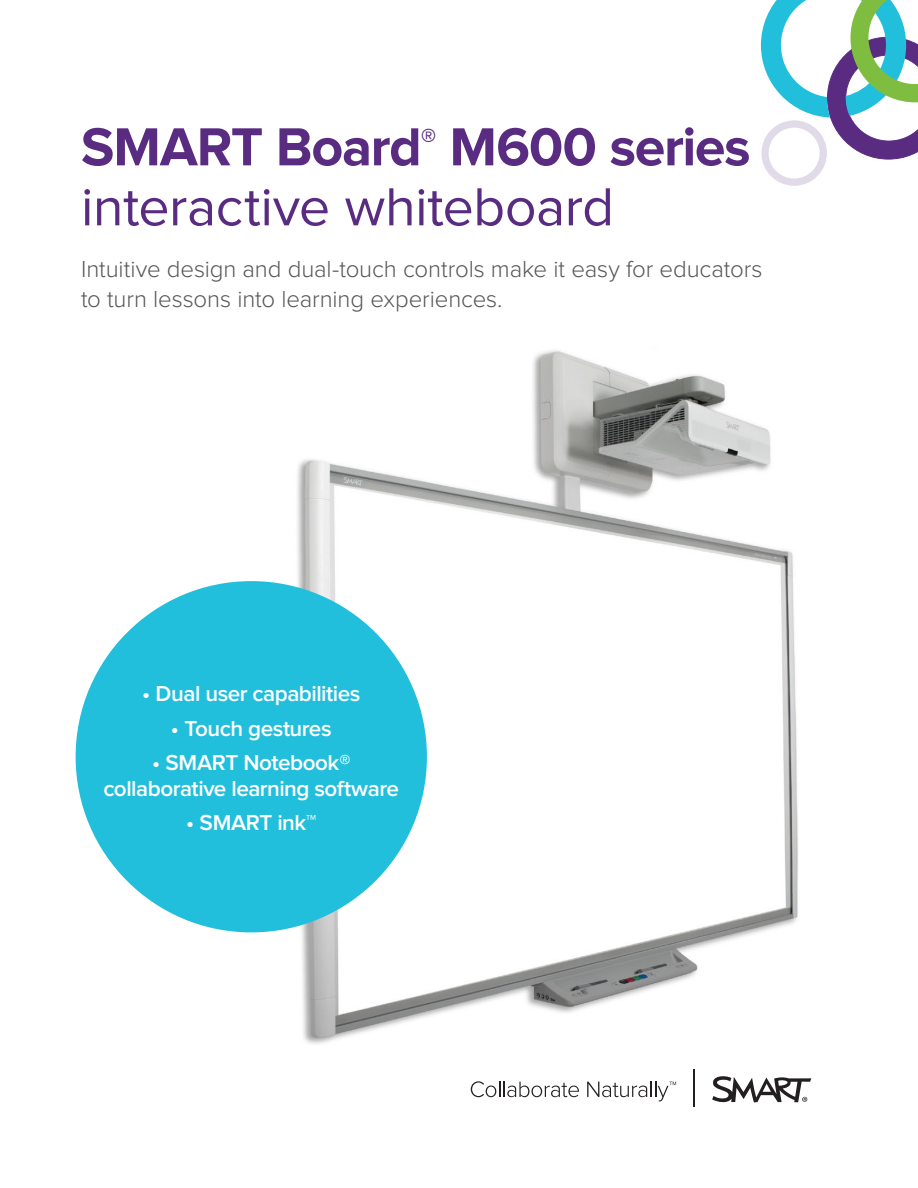
<style>
.page{position:relative;width:918px;height:1188px;background:#fff}
.page>*{position:absolute;margin:0;border:0;box-sizing:border-box;transform-origin:0 0}
.t1{font:55.5px/60px "Proxima Nova";letter-spacing:-.01em;color:#592c82}
.intro_copy{font:300 24px/30px "Proxima Nova";letter-spacing:-.005em;color:#555659}
.t2{font:600 22.5px/25.5px "Proxima Nova";letter-spacing:-.025em;color:#fff;text-align:center}
.s1{font-weight:700}
.s2{font-family:"Proxima Nova Extrabld";font-weight:400}
</style>
<div class="page">
<img style="left:205px;top:350px;width:607px;height:732px">
<svg style="left:761px;top:0;width:157px;height:186px"></svg>
<svg style="left:471px;top:1081px;width:108px;height:16px"></svg>
<hr style="left:693px;top:1069px;width:2px;height:38px;background:#231f20">
<svg style="left:711px;top:1075px;width:100px;height:28px"></svg>
<svg style="left:587px;top:1082px;width:89px;height:19px"></svg>
<div style="left:76px;top:581px;width:351px;height:351px;background:#22bfdc;border-radius:50%"></div>
<p class="t1" style="left:81px;top:119px;width:671px"><span class="s1">SMART Board</span><sup>®</sup> <span class="s1">M600 series </span>interactive whiteboard</p>
<p class="intro_copy" style="left:81px;top:255px;width:683px">Intuitive design and dual-touch controls make it easy for educators to turn lessons into learning experiences.</p>
<p class="t2" style="left:142px;top:682px;width:220px">• Dual user capabilities</p>
<p class="t2" style="left:171px;top:716px;width:162px">• Touch gestures</p>
<p class="t2" style="left:104px;top:751px;width:297px">• SMART Notebook<span class="s2">® </span>collaborative learning software</p>
<p class="t2" style="left:186px;top:811px;width:132px">• SMART ink™</p>
</div>
